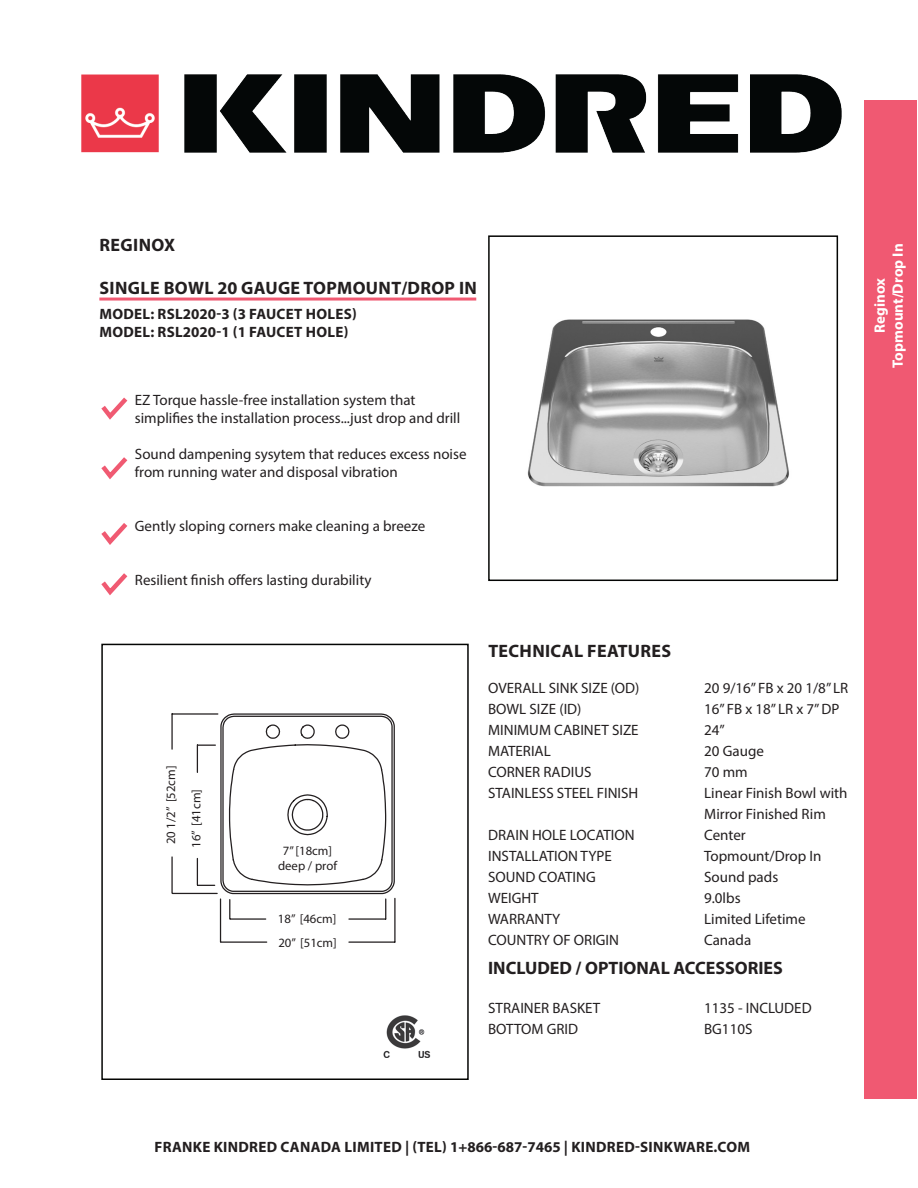
<style>
.page{position:relative;width:918px;height:1188px;background:#fff}
.page>*{position:absolute;margin:0;border:0;box-sizing:border-box;transform-origin:0 0}
.t1{font:700 18px "Myriad Pro";letter-spacing:.02em;color:#231f20}
.t2{font:700 18px "Myriad Pro";color:#231f20}
.t3{font:15px/18px "Myriad Pro";color:#231f20}
.t4{font:700 15px "Myriad Pro";letter-spacing:.02em;color:#231f20}
.t5{font:700 15px "Myriad Pro";color:#fff}
.t6{font:12.75px/15.3px "Myriad Pro";color:#231f20;text-align:center}
</style>
<div class="page">
<img style="left:81px;top:74px;width:761px;height:79px">
<svg style="left:101px;top:397px;width:27px;height:23px"></svg>
<svg style="left:101px;top:457px;width:27px;height:23px"></svg>
<svg style="left:101px;top:523px;width:27px;height:22px"></svg>
<svg style="left:101px;top:573px;width:27px;height:23px"></svg>
<hr style="left:99px;top:298px;width:377px;height:3px;background:#f05972">
<div style="left:488px;top:235px;width:350px;height:346px;border:2px solid #040503"></div>
<div style="left:101px;top:644px;width:368px;height:436px;border:2px solid #040503"></div>
<div style="left:865px;top:100px;width:52px;height:999px;background:#f05972"></div>
<svg style="left:171px;top:713px;width:225px;height:230px"></svg>
<svg style="left:229px;top:900px;width:1px;height:19px"></svg>
<hr style="left:230px;top:918px;width:36px;height:2px;background:#231f20">
<hr style="left:349px;top:918px;width:37px;height:2px;background:#231f20">
<svg style="left:385px;top:899px;width:1px;height:19px"></svg>
<svg style="left:197px;top:858px;width:18px;height:28px"></svg>
<svg style="left:197px;top:745px;width:18px;height:27px"></svg>
<img style="left:527px;top:319px;width:262px;height:168px">
<img style="left:383px;top:1015px;width:48px;height:42px">
<p class="t1" style="left:100px;top:233px;width:77px">REGINOX</p>
<p class="t1" style="left:100px;top:276px;width:379px">SINGLE BOWL 20 GAUGE TOPMOUNT/DROP IN</p>
<p class="t4" style="left:100px;top:304px;width:259px">MODEL: RSL2020-3 (3 FAUCET HOLES)</p>
<p class="t4" style="left:100px;top:322px;width:250px">MODEL: RSL2020-1 (1 FAUCET HOLE)</p>
<p class="t3" style="left:135px;top:390px;width:282px">EZ Torque hassle-free installation system that</p>
<p class="t3" style="left:135px;top:408px;width:327px">simplifies the installation process...just drop and drill</p>
<p class="t3" style="left:135px;top:444px;width:333px">Sound dampening sysytem that reduces excess noise from running water and disposal vibration</p>
<p class="t3" style="left:135px;top:516px;width:292px">Gently sloping corners make cleaning a breeze</p>
<p class="t3" style="left:135px;top:570px;width:238px">Resilient finish offers lasting durability</p>
<p class="t6" style="left:158px;top:848px;width:83px;line-height:25.5px;text-align:left;rotate:-90deg">20 1/2” [52cm]<br>16” [41cm]</p>
<p class="t6" style="left:278px;top:843px;width:61px">7” [18cm] deep / prof</p>
<p class="t6" style="left:278px;top:911px;width:60px">18” [46cm]</p>
<p class="t6" style="left:278px;top:935px;width:60px">20” [51cm]</p>
<p class="t1" style="left:488px;top:639px;width:184px">TECHNICAL FEATURES</p>
<p class="t3" style="left:488px;top:679px;width:153px">OVERALL SINK SIZE (OD)</p>
<p class="t3" style="left:704px;top:679px;width:146px">20 9/16” FB x 20 1/8” LR</p>
<p class="t3" style="left:488px;top:700px;width:95px">BOWL SIZE (ID)</p>
<p class="t3" style="left:704px;top:700px;width:137px">16” FB x 18” LR x 7” DP</p>
<p class="t3" style="left:488px;top:721px;width:152px">MINIMUM CABINET SIZE</p>
<p class="t3" style="left:704px;top:721px;width:22px">24”</p>
<p class="t3" style="left:488px;top:742px;width:64px">MATERIAL</p>
<p class="t3" style="left:704px;top:742px;width:61px">20 Gauge</p>
<p class="t3" style="left:488px;top:763px;width:105px">CORNER RADIUS</p>
<p class="t3" style="left:704px;top:763px;width:45px">70 mm</p>
<p class="t3" style="left:488px;top:784px;width:152px">STAINLESS STEEL FINISH</p>
<p class="t3" style="left:704px;top:784px;width:145px">Linear Finish Bowl with</p>
<p class="t3" style="left:704px;top:805px;width:123px">Mirror Finished Rim</p>
<p class="t3" style="left:488px;top:826px;width:148px">DRAIN HOLE LOCATION</p>
<p class="t3" style="left:704px;top:826px;width:43px">Center</p>
<p class="t3" style="left:488px;top:847px;width:125px">INSTALLATION TYPE</p>
<p class="t3" style="left:704px;top:847px;width:119px">Topmount/Drop In</p>
<p class="t3" style="left:488px;top:868px;width:109px">SOUND COATING</p>
<p class="t3" style="left:704px;top:868px;width:76px">Sound pads</p>
<p class="t3" style="left:488px;top:889px;width:52px">WEIGHT</p>
<p class="t3" style="left:704px;top:889px;width:38px">9.0lbs</p>
<p class="t3" style="left:488px;top:910px;width:74px">WARRANTY</p>
<p class="t3" style="left:704px;top:910px;width:103px">Limited Lifetime</p>
<p class="t3" style="left:488px;top:931px;width:132px">COUNTRY OF ORIGIN</p>
<p class="t3" style="left:704px;top:931px;width:49px">Canada</p>
<p class="t2" style="left:488px;top:956px;width:296px">INCLUDED / OPTIONAL ACCESSORIES</p>
<p class="t3" style="left:488px;top:998px;width:114px">STRAINER BASKET</p>
<p class="t3" style="left:704px;top:998px;width:109px">1135 - INCLUDED</p>
<p class="t3" style="left:488px;top:1019px;width:92px">BOTTOM GRID</p>
<p class="t3" style="left:704px;top:1019px;width:50px">BG110S</p>
<p class="t5" style="left:888px;top:368px;width:125px;rotate:-90deg">Topmount/Drop In</p>
<p class="t5" style="left:870px;top:333px;width:56px;rotate:-90deg">Reginox</p>
<p class="t4" style="left:155px;top:1137px;width:597px">FRANKE KINDRED CANADA LIMITED | (TEL) 1+866-687-7465 | KINDRED-SINKWARE.COM</p>
</div>
